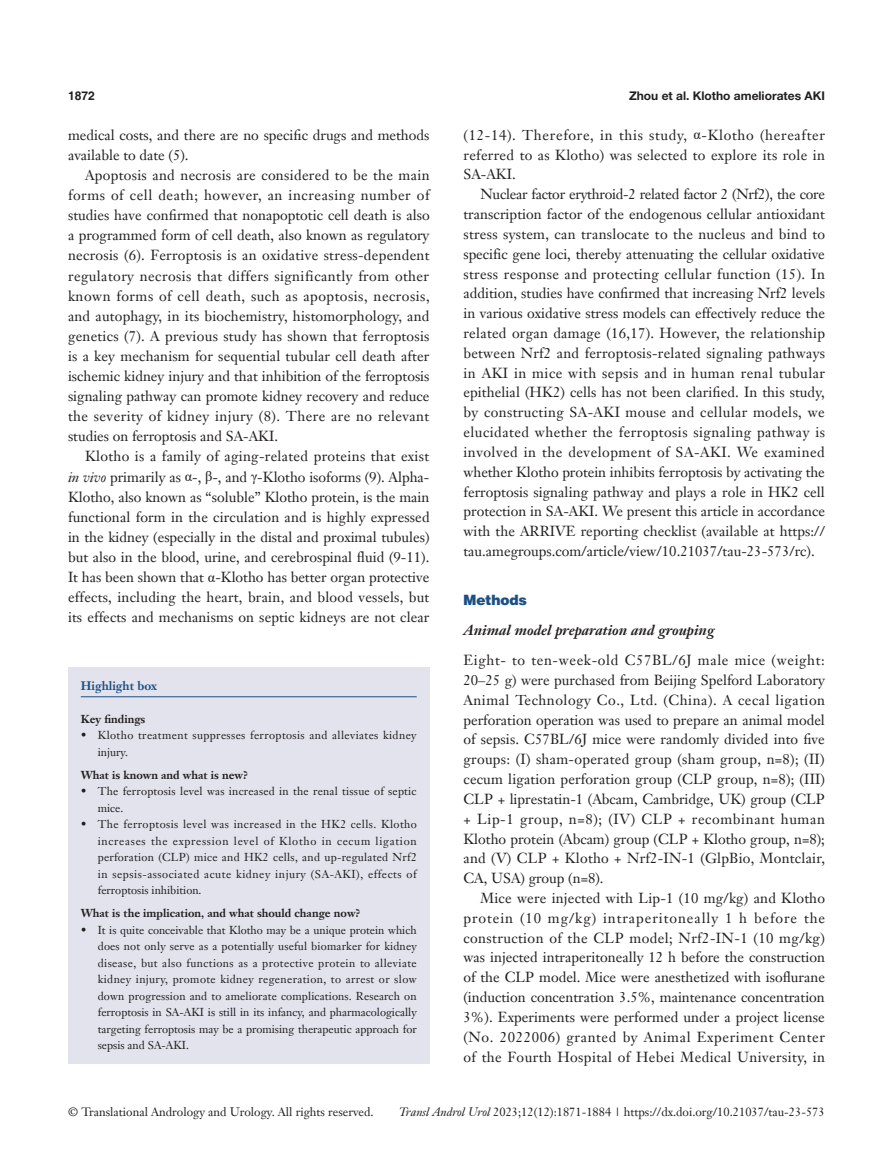
<style>
.page{position:relative;width:893px;height:1170px;background:#fff}
.page>*{position:absolute;margin:0;border:0;box-sizing:border-box;transform-origin:0 0}
.t1{font:14.25px/19.8px "Janson Text LT";letter-spacing:.01em;color:#231f20;text-align:justify}
._2ji-6_5{font:italic 700 14.25px "Janson Text LT";color:#231f20}
._1ji-6_5{font:900 14.25px "Helvetica";color:#1c5085}
.t2{font:12px "Janson Text LT";color:#231f20}
.t3{font:700 12px "Helvetica Neue LT Pro";color:#231f20}
.Cite{font:700 12px "Janson Text LT";color:#1c5085}
.t4{font:700 12px "Helvetica";color:#231f20}
.Cite-2{font:11.25px/16.5px "Janson Text LT";letter-spacing:.02em;color:#231f20}
.Cite-3{font:700 11.25px "Janson Text LT";color:#231f20}
.s1{font-style:italic}
.s2{font-family:"Times New Roman"}
</style>
<div class="page">
<div style="left:68px;top:667px;width:361px;height:396px;background:#e2e3ec"></div>
<hr style="left:81px;top:696px;width:336px;height:1px;background:#1c5085">
<p class="t4" style="left:68px;top:88px;width:28px">1872</p>
<p class="t3" style="left:629px;top:88px;width:197px">Zhou et al. Klotho ameliorates AKI</p>
<p class="t1" style="left:68px;top:125px;width:363px">medical costs, and there are no specific drugs and methods available to date (5).</p>
<p class="t1" style="left:68px;top:165px;width:363px;text-indent:17px">Apoptosis and necrosis are considered to be the main forms of cell death; however, an increasing number of studies have confirmed that nonapoptotic cell death is also a programmed form of cell death, also known as regulatory necrosis (6). Ferroptosis is an oxidative stress-dependent regulatory necrosis that differs significantly from other known forms of cell death, such as apoptosis, necrosis, and autophagy, in its biochemistry, histomorphology, and genetics (7). A previous study has shown that ferroptosis is a key mechanism for sequential tubular cell death after ischemic kidney injury and that inhibition of the ferroptosis signaling pathway can promote kidney recovery and reduce the severity of kidney injury (8). There are no relevant studies on ferroptosis and SA-AKI.</p>
<p class="t1" style="left:68px;top:446px;width:363px;text-indent:17px">Klotho is a family of aging-related proteins that exist <span class="s1">in vivo</span> primarily as <span class="s2">α</span>-, <span class="s2">β</span>-, and <span class="s2">γ</span>-Klotho isoforms (9). Alpha-Klotho, also known as “soluble” Klotho protein, is the main functional form in the circulation and is highly expressed in the kidney (especially in the distal and proximal tubules) but also in the blood, urine, and cerebrospinal fluid (9-11).<br>It has been shown that <span class="s2">α</span>-Klotho has better organ protective effects, including the heart, brain, and blood vessels, but its effects and mechanisms on septic kidneys are not clear</p>
<p class="Cite" style="left:81px;top:678px;width:78px">Highlight box</p>
<p class="Cite-3" style="left:81px;top:711px;width:66px">Key findings</p>
<p class="Cite-2" style="left:98px;top:727px;width:320px;text-indent:-17px">• Klotho treatment suppresses ferroptosis and alleviates kidney injury.</p>
<p class="Cite-3" style="left:81px;top:767px;width:169px">What is known and what is new?</p>
<p class="Cite-2" style="left:98px;top:783px;width:320px;text-indent:-17px">• The ferroptosis level was increased in the renal tissue of septic mice.</p>
<p class="Cite-2" style="left:98px;top:816px;width:321px;text-align:justify;text-indent:-17px">• The ferroptosis level was increased in the HK2 cells. Klotho increases the expression level of Klotho in cecum ligation perforation (CLP) mice and HK2 cells, and up-regulated Nrf2 in sepsis-associated acute kidney injury (SA-AKI), effects of ferroptosis inhibition.</p>
<p class="Cite-3" style="left:81px;top:905px;width:281px">What is the implication, and what should change now?</p>
<p class="Cite-2" style="left:98px;top:921px;width:321px;text-align:justify;text-indent:-17px">• It is quite conceivable that Klotho may be a unique protein which does not only serve as a potentially useful biomarker for kidney disease, but also functions as a protective protein to alleviate kidney injury, promote kidney regeneration, to arrest or slow down progression and to ameliorate complications. Research on ferroptosis in SA-AKI is still in its infancy, and pharmacologically targeting ferroptosis may be a promising therapeutic approach for sepsis and SA-AKI.</p>
<p class="t1" style="left:463px;top:125px;width:363px">(12-14). Therefore, in this study, <span class="s2">α</span>-Klotho (hereafter referred to as Klotho) was selected to explore its role in SA-AKI.</p>
<p class="t1" style="left:463px;top:184px;width:363px;text-indent:17px">Nuclear factor erythroid-2 related factor 2 (Nrf2), the core transcription factor of the endogenous cellular antioxidant stress system, can translocate to the nucleus and bind to specific gene loci, thereby attenuating the cellular oxidative stress response and protecting cellular function (15). In addition, studies have confirmed that increasing Nrf2 levels in various oxidative stress models can effectively reduce the related organ damage (16,17). However, the relationship between Nrf2 and ferroptosis-related signaling pathways in AKI in mice with sepsis and in human renal tubular epithelial (HK2) cells has not been clarified. In this study, by constructing SA-AKI mouse and cellular models, we elucidated whether the ferroptosis signaling pathway is involved in the development of SA-AKI. We examined whether Klotho protein inhibits ferroptosis by activating the ferroptosis signaling pathway and plays a role in HK2 cell protection in SA-AKI. We present this article in accordance with the ARRIVE reporting checklist (available at https:// tau.amegroups.com/article/view/10.21037/tau-23-573/rc).</p>
<p class="_1ji-6_5" style="left:463px;top:591px;width:65px">Methods</p>
<p class="_2ji-6_5" style="left:463px;top:621px;width:252px">Animal model preparation and grouping</p>
<p class="t1" style="left:463px;top:650px;width:363px">Eight- to ten-week-old C57BL/6J male mice (weight:<br>20–25 g) were purchased from Beijing Spelford Laboratory Animal Technology Co., Ltd. (China). A cecal ligation perforation operation was used to prepare an animal model of sepsis. C57BL/6J mice were randomly divided into five groups: (I) sham-operated group (sham group, n=8); (II) cecum ligation perforation group (CLP group, n=8); (III)<br>CLP + liprestatin-1 (Abcam, Cambridge, UK) group (CLP + Lip-1 group, n=8); (IV) CLP + recombinant human Klotho protein (Abcam) group (CLP + Klotho group, n=8); and (V) CLP + Klotho + Nrf2-IN-1 (GlpBio, Montclair, CA, USA) group (n=8).</p>
<p class="t1" style="left:463px;top:888px;width:363px;text-indent:17px">Mice were injected with Lip-1 (10 mg/kg) and Klotho protein (10 mg/kg) intraperitoneally 1 h before the construction of the CLP model; Nrf2-IN-1 (10 mg/kg) was injected intraperitoneally 12 h before the construction of the CLP model. Mice were anesthetized with isoflurane (induction concentration 3.5%, maintenance concentration 3%). Experiments were performed under a project license (No. 2022006) granted by Animal Experiment Center of the Fourth Hospital of Hebei Medical University, in</p>
<p class="t2" style="left:68px;top:1104px;width:307px">© Translational Andrology and Urology. All rights reserved.</p>
<p class="t2" style="left:399px;top:1104px;width:427px"><span class="s1">Transl Androl Urol</span> 2023;12(12):1871-1884 | https://dx.doi.org/10.21037/tau-23-573</p>
</div>
